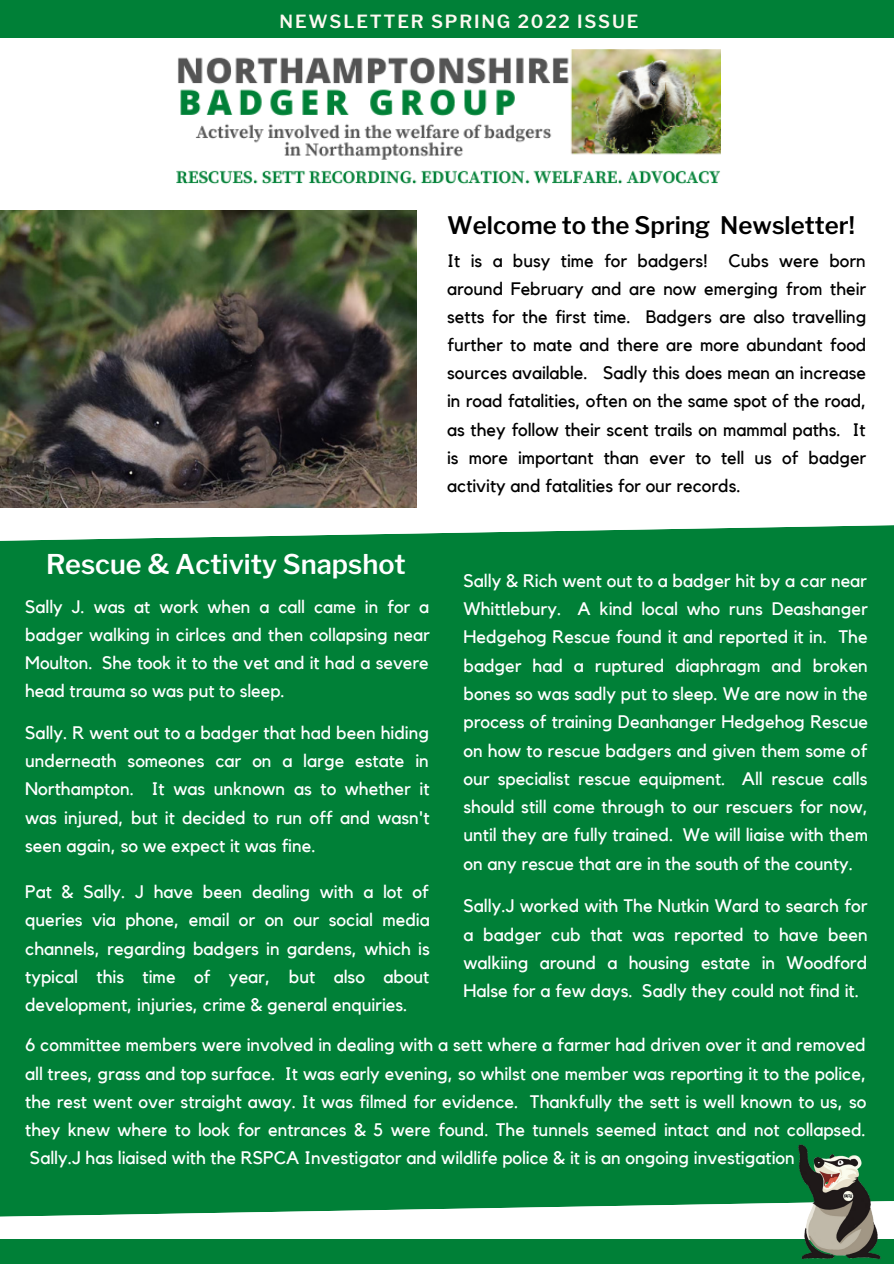
<style>
.page{position:relative;width:894px;height:1264px;background:#fff}
.page>*{position:absolute;margin:0;border:0;box-sizing:border-box;transform-origin:0 0}
.t1{font:600 27px "Libre Franklin";color:#fff}
.t2{font:600 24px "Libre Franklin";color:#000}
.t3{font:18.15px/28.2px "Kollektif";color:#fff;text-align:justify}
.t4{font:18px/28.2px "Kollektif";color:#000;text-align:justify}
.t5{font:18px/28.2px "Kollektif";color:#fff;text-align:justify}
.t6{font:600 18px "Libre Franklin";letter-spacing:.1em;color:#fdf8f1}
</style>
<div class="page">
<img style="left:0;top:211px;width:417px;height:296px">
<div style="left:0;top:1239px;width:893px;height:24px;background:#008037"></div>
<img style="left:176px;top:49px;width:544px;height:135px">
<div style="left:0;top:0;width:893px;height:37px;background:#008037"></div>
<div style="left:0;top:525px;width:893px;height:692px;background:#008037"></div>
<img style="left:779px;top:1128px;width:114px;height:131px">
<p class="t6" style="left:279px;top:11px;width:360px">NEWSLETTER SPRING 2022 ISSUE</p>
<p class="t2" style="left:447px;top:211px;width:409px">Welcome to the Spring Newsletter!</p>
<p class="t4" style="left:447px;top:247px;width:420px">It is a busy time for badgers! Cubs were born around February and are now emerging from their setts for the first time. Badgers are also travelling further to mate and there are more abundant food sources available. Sadly this does mean an increase in road fatalities, often on the same spot of the road, as they follow their scent trails on mammal paths. It is more important than ever to tell us of badger activity and fatalities for our records.</p>
<p class="t1" style="left:46px;top:548px;width:361px">Rescue &amp; Activity Snapshot</p>
<p class="t5" style="left:25px;top:593px;width:406px">Sally J. was at work when a call came in for a badger walking in cirlces and then collapsing near Moulton. She took it to the vet and it had a severe head trauma so was put to sleep.</p>
<p class="t3" style="left:25px;top:719px;width:406px">Sally. R went out to a badger that had been hiding underneath someones car on a large estate in Northampton. It was unknown as to whether it was injured, but it decided to run off and wasn't seen again, so we expect it was fine.</p>
<p class="t3" style="left:463px;top:567px;width:406px">Sally &amp; Rich went out to a badger hit by a car near Whittlebury. A kind local who runs Deashanger Hedgehog Rescue found it and reported it in. The badger had a ruptured diaphragm and broken bones so was sadly put to sleep. We are now in the process of training Deanhanger Hedgehog Rescue on how to rescue badgers and given them some of our specialist rescue equipment. All rescue calls should still come through to our rescuers for now, until they are fully trained. We will liaise with them on any rescue that are in the south of the county.</p>
<p class="t3" style="left:25px;top:878px;width:406px">Pat &amp; Sally. J have been dealing with a lot of queries via phone, email or on our social media channels, regarding badgers in gardens, which is typical this time of year, but also about development, injuries, crime &amp; general enquiries.</p>
<p class="t3" style="left:463px;top:892px;width:405px">Sally.J worked with The Nutkin Ward to search for a badger cub that was reported to have been walkiing around a housing estate in Woodford Halse for a few days. Sadly they could not find it.</p>
<p class="t3" style="left:25px;top:1031px;width:842px">6 committee members were involved in dealing with a sett where a farmer had driven over it and removed all trees, grass and top surface. It was early evening, so whilst one member was reporting it to the police, the rest went over straight away. It was filmed for evidence. Thankfully the sett is well known to us, so they knew where to look for entrances &amp; 5 were found. The tunnels seemed intact and not collapsed.<br>Sally.J has liaised with the RSPCA Investigator and wildlife police &amp; it is an ongoing investigation</p>
</div>
